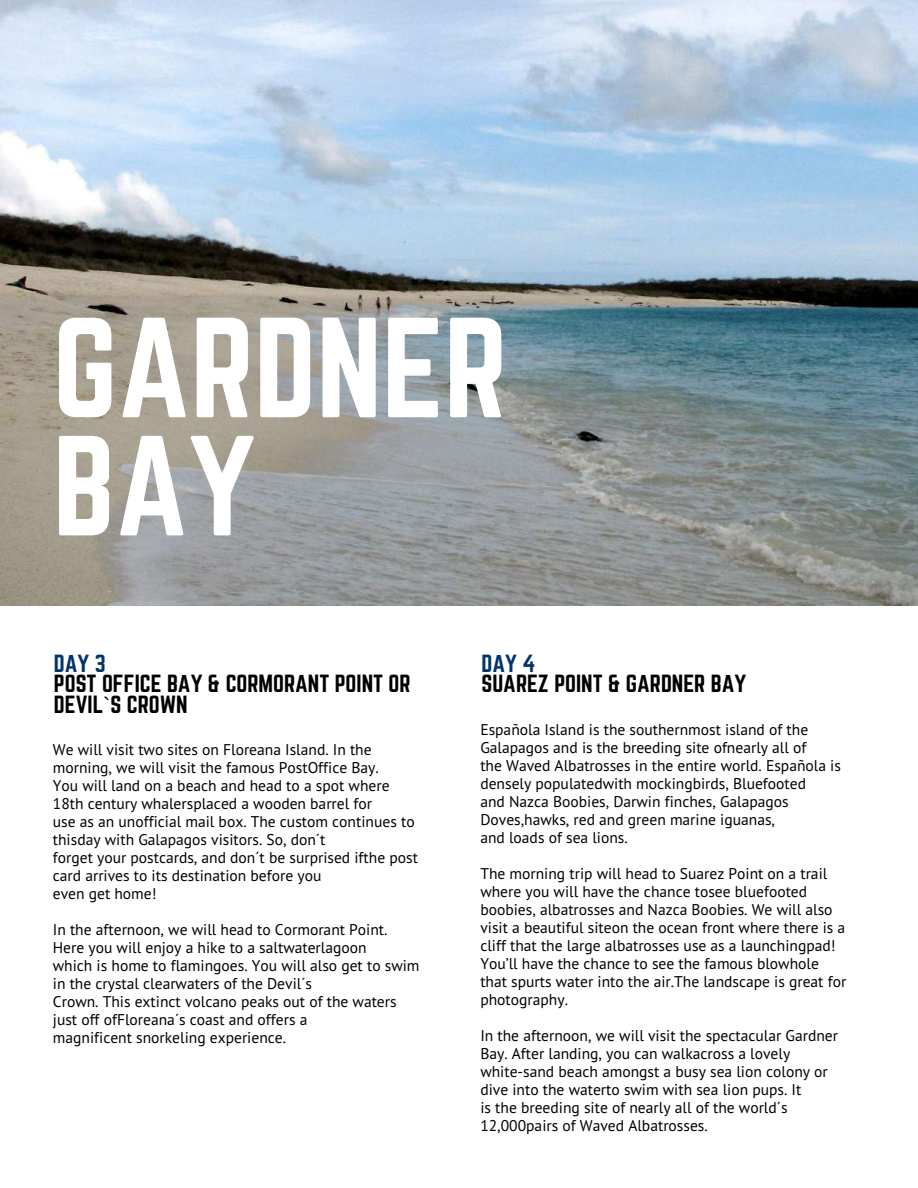
<style>
.page{position:relative;width:918px;height:1188px;background:#fff}
.page>*{position:absolute;margin:0;border:0;box-sizing:border-box;transform-origin:0 0}
.t1{font:124.5px/118.2px "Norwester";color:#fff}
.t2{font:21.75px/20.2px "Norwester";color:#000}
.t3{font:21.75px "Norwester";color:#00356c}
.t4{font:15.6px/18px "PT Sans";color:#000}
.s1{font-family:"Liberation Sans"}
</style>
<div class="page">
<img style="left:0;top:0;width:918px;height:605px">
<h1 class="t1" style="left:53px;top:314px;width:456px">GARDNER<br>BAY</h1>
<h2 class="t3" style="left:54px;top:653px;width:53px">DAY 3</h2>
<h2 class="t2" style="left:54px;top:675px;width:358px">POST OFFICE BAY &amp; CORMORANT POINT OR<br>DEVIL<span class="s1">`</span>S CROWN</h2>
<p class="t4" style="left:53px;top:741px;width:367px">We will visit two sites on Floreana Island. In the morning, we will visit the famous PostOffice Bay.<br>You will land on a beach and head to a spot where 18th century whalersplaced a wooden barrel for<br>use as an unofficial mail box. The custom continues to thisday with Galapagos visitors. So, don´t<br>forget your postcards, and don´t be surprised ifthe post card arrives to its destination before you<br>even get home!</p>
<p class="t4" style="left:53px;top:921px;width:368px">In the afternoon, we will head to Cormorant Point.<br>Here you will enjoy a hike to a saltwaterlagoon<br>which is home to flamingoes. You will also get to swim in the crystal clearwaters of the Devil´s<br>Crown. This extinct volcano peaks out of the waters just off ofFloreana´s coast and offers a<br>magnificent snorkeling experience.</p>
<h2 class="t3" style="left:481px;top:653px;width:55px">DAY 4</h2>
<h2 class="t2" style="left:481px;top:675px;width:266px">SUAREZ POINT &amp; GARDNER BAY</h2>
<p class="t4" style="left:480px;top:720px;width:362px">Española Island is the southernmost island of the Galapagos and is the breeding site ofnearly all of<br>the Waved Albatrosses in the entire world. Española is densely populatedwith mockingbirds, Bluefooted<br>and Nazca Boobies, Darwin finches, Galapagos Doves,hawks, red and green marine iguanas,<br>and loads of sea lions.</p>
<p class="t4" style="left:480px;top:864px;width:367px">The morning trip will head to Suarez Point on a trail where you will have the chance tosee bluefooted boobies, albatrosses and Nazca Boobies. We will also visit a beautiful siteon the ocean front where there is a cliff that the large albatrosses use as a launchingpad!<br>You’ll have the chance to see the famous blowhole that spurts water into the air.The landscape is great for photography.</p>
<p class="t4" style="left:480px;top:1026px;width:359px">In the afternoon, we will visit the spectacular Gardner Bay. After landing, you can walkacross a lovely white-sand beach amongst a busy sea lion colony or dive into the waterto swim with sea lion pups. It<br>is the breeding site of nearly all of the world´s 12,000pairs of Waved Albatrosses.</p>
</div>
